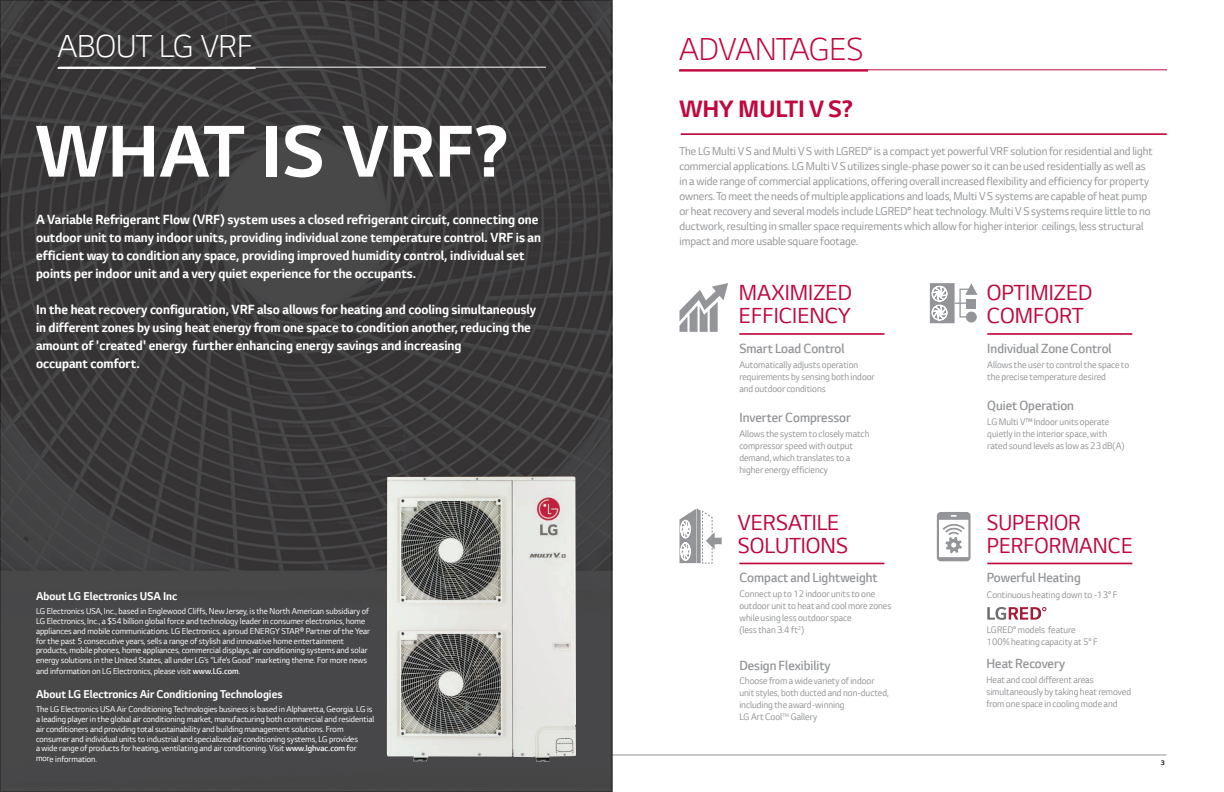
<style>
.page{position:relative;width:1224px;height:792px;background:#fff}
.page>*{position:absolute;margin:0;border:0;box-sizing:border-box;transform-origin:0 0}
.t1{font:700 77px "LG Smart";color:#fff}
.t2{font:300 33.5px "LG Smart";letter-spacing:-.005em;color:#fff}
.t3{font:300 33.5px "LG Smart";letter-spacing:-.005em;color:#c0073e}
.t4{font:700 25px "LG Smart";color:#c0073e}
.t5{font:23px/23px "LG Smart";color:#c0073e}
.t6{font:700 14px/18px "LG Smart";color:#fff;scale:.96 1}
.t7{font:300 14px "LG Smart";color:#939598;scale:.95 1}
.t8{font:12px/15px "LG Smart";color:#939598;scale:.96 1}
.t9{font:700 12px "LG Smart";color:#fff;scale:.96 1}
.t10{font:10px/12px "LG Smart";color:#939598;scale:.95 1}
.t11{font:9px/10.1px "LG Smart";color:#fff;scale:.96 1}
.t12{font:700 7px "LG Smart";color:#231f20}
.s1{font-weight:300}
</style>
<div class="page">
<hr style="left:58px;top:755px;width:1108px;height:1px;background:#939598">
<img style="left:0;top:0;width:613px;height:792px">
<img style="left:387px;top:476px;width:189px;height:286px">
<hr style="left:739px;top:333px;width:145px;height:2px;background:#c0073e">
<svg style="left:680px;top:283px;width:48px;height:49px"></svg>
<svg style="left:937px;top:512px;width:34px;height:49px"></svg>
<hr style="left:987px;top:563px;width:145px;height:1px;background:#c0073e">
<hr style="left:739px;top:563px;width:145px;height:1px;background:#c0073e">
<hr style="left:987px;top:333px;width:145px;height:2px;background:#c0073e">
<hr style="left:681px;top:133px;width:486px;height:2px;background:#c0073e">
<svg style="left:930px;top:283px;width:48px;height:40px"></svg>
<svg style="left:679px;top:508px;width:43px;height:56px"></svg>
<hr style="left:59px;top:67px;width:487px;height:1px;background:#fff">
<hr style="left:58px;top:67px;width:198px;height:2px;background:#fff">
<hr style="left:680px;top:70px;width:487px;height:1px;background:#c0073e">
<hr style="left:679px;top:70px;width:189px;height:2px;background:#c0073e">
<svg style="left:987px;top:607px;width:59px;height:13px"></svg>
<h2 class="t2" style="left:58px;top:27px;width:197px">ABOUT LG VRF</h2>
<h2 class="t3" style="left:679px;top:30px;width:186px">ADVANTAGES</h2>
<h1 class="t1" style="left:36px;top:105px;width:474px">WHAT IS VRF?</h1>
<p class="t6" style="left:36px;top:211px;width:528px">A Variable Refrigerant Flow (VRF) system uses a closed refrigerant circuit, connecting one outdoor unit to many indoor units, providing individual zone temperature control. VRF is an efficient way to condition any space, providing improved humidity control, individual set points per indoor unit and a very quiet experience for the occupants.</p>
<p class="t6" style="left:36px;top:301px;width:523px">In the heat recovery configuration, VRF also allows for heating and cooling simultaneously in different zones by using heat energy from one space to condition another, reducing the amount of 'created' energy further enhancing energy savings and increasing<br>occupant comfort.</p>
<h3 class="t9" style="left:36px;top:588px;width:149px">About LG Electronics USA Inc</h3>
<p class="t11" style="left:36px;top:606px;width:350px">LG Electronics USA, Inc., based in Englewood Cliffs, New Jersey, is the North American subsidiary of LG Electronics, Inc., a $54 billion global force and technology leader in consumer electronics, home appliances and mobile communications. LG Electronics, a proud ENERGY STAR® Partner of the Year for the past 5 consecutive years, sells a range of stylish and innovative home entertainment products, mobile phones, home appliances, commercial displays, air conditioning systems and solar energy solutions in the United States, all under LG’s “Life’s Good” marketing theme. For more news and information on LG Electronics, please visit <span class="s1">www.LG.com</span>.</p>
<h3 class="t9" style="left:36px;top:686px;width:258px">About LG Electronics Air Conditioning Technologies</h3>
<p class="t11" style="left:36px;top:704px;width:354px">The LG Electronics USA Air Conditioning Technologies business is based in Alpharetta, Georgia. LG is a leading player in the global air conditioning market, manufacturing both commercial and residential air conditioners and providing total sustainability and building management solutions. From consumer and individual units to industrial and specialized air conditioning systems, LG provides<br>a wide range of products for heating, ventilating and air conditioning. Visit <span class="s1">www.lghvac.com f</span>or more information.</p>
<h3 class="t4" style="left:679px;top:94px;width:175px">WHY MULTI V S?</h3>
<p class="t8" style="left:679px;top:144px;width:495px">The LG Multi V S and Multi V S with LGRED° is a compact yet powerful VRF solution for residential and light commercial applications. LG Multi V S utilizes single-phase power so it can be used residentially as well as in a wide range of commercial applications, offering overall increased flexibility and efficiency for property owners. To meet the needs of multiple applications and loads, Multi V S systems are capable of heat pump or heat recovery and several models include LGRED° heat technology. Multi V S systems require little to no ductwork, resulting in smaller space requirements which allow for higher interior ceilings, less structural impact and more usable square footage.</p>
<h3 class="t5" style="left:739px;top:281px;width:115px">MAXIMIZED<br>EFFICIENCY</h3>
<h3 class="t7" style="left:739px;top:340px;width:112px">Smart Load Control</h3>
<p class="t10" style="left:739px;top:359px;width:144px">Automatically adjusts operation requirements by sensing both indoor and outdoor conditions</p>
<h3 class="t7" style="left:739px;top:409px;width:119px">Inverter Compressor</h3>
<p class="t10" style="left:739px;top:428px;width:138px">Allows the system to closely match compressor speed with output demand, which translates to a higher energy efficiency</p>
<h3 class="t5" style="left:987px;top:281px;width:107px">OPTIMIZED<br>COMFORT</h3>
<h3 class="t7" style="left:987px;top:340px;width:132px">Individual Zone Control</h3>
<p class="t10" style="left:987px;top:359px;width:151px">Allows the user to control the space to the precise temperature desired</p>
<h3 class="t7" style="left:987px;top:397px;width:93px">Quiet Operation</h3>
<p class="t10" style="left:987px;top:416px;width:146px">LG Multi V™ Indoor units operate quietly in the interior space, with rated sound levels as low as 23 dB(A)</p>
<h3 class="t5" style="left:738px;top:511px;width:112px">VERSATILE<br>SOLUTIONS</h3>
<h3 class="t7" style="left:739px;top:570px;width:147px">Compact and Lightweight</h3>
<p class="t10" style="left:739px;top:588px;width:161px">Connect up to 12 indoor units to one outdoor unit to heat and cool more zones while using less outdoor space<br>(less than 3.4 ft<sup>2</sup>)</p>
<h3 class="t7" style="left:739px;top:657px;width:98px">Design Flexibility</h3>
<p class="t10" style="left:739px;top:675px;width:159px">Choose from a wide variety of indoor unit styles, both ducted and non-ducted, including the award-winning<br>LG Art Cool<span class="s1">™</span> Gallery</p>
<h3 class="t5" style="left:987px;top:511px;width:147px">SUPERIOR<br>PERFORMANCE</h3>
<h3 class="t7" style="left:987px;top:570px;width:100px">Powerful Heating</h3>
<p class="t10" style="left:987px;top:588px;width:139px">Continuous heating down to -13° F</p>
<p class="t10" style="left:987px;top:624px;width:118px">LGRED° models feature<br>100% heating capacity at 5° F</p>
<h3 class="t7" style="left:986px;top:656px;width:84px">Heat Recovery</h3>
<p class="t10" style="left:986px;top:674px;width:154px">Heat and cool different areas simultaneously by taking heat removed from one space in cooling mode and</p>
<p class="t12" style="left:1161px;top:759px;width:5px">3</p>
</div>
